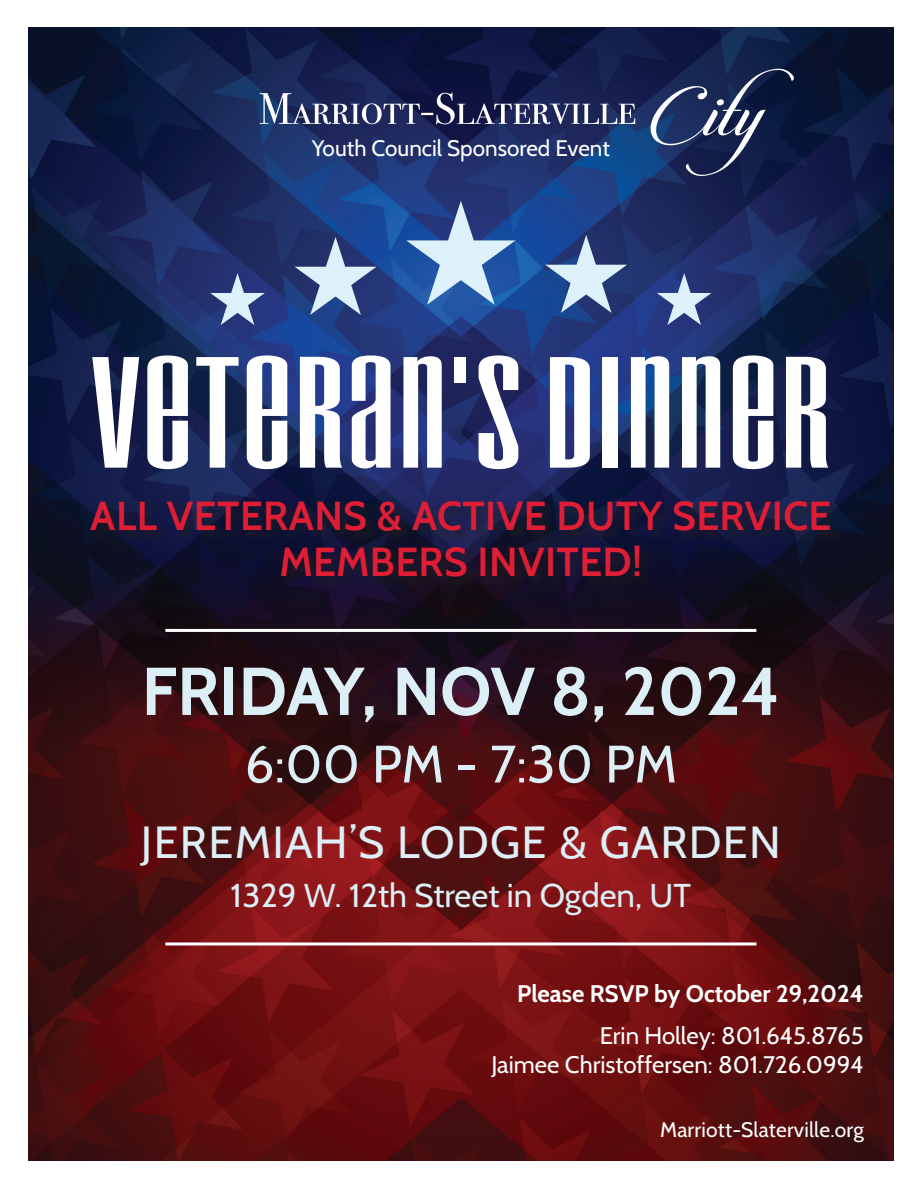
<style>
.page{position:relative;width:918px;height:1188px;background:#fff}
.page>*{position:absolute;margin:0;border:0;box-sizing:border-box;transform-origin:0 0}
.t1{font:135px "Droid";color:#fff;scale:1.55 1}
.t2{font:81.9px "Candlescript Pro";color:#fff}
.t3{font:700 67.5px "Cabin";color:#ddeff6}
.t4{font:52.5px "Cabin";letter-spacing:-.005em;color:#ddeff6}
.t5{font:45px "Cabin";letter-spacing:.03em;color:#ddeff6}
.t6{font:600 40.5px/46.5px "Cabin";letter-spacing:.01em;color:#df1e35;text-align:center}
.t7{font:33px "Cabin";color:#ddeff6}
.t8{font:24px/28.8px "Cabin";color:#fff;text-align:right}
.t9{font:700 24px "Cabin";color:#fff}
.t10{font:22.5px "Cabin";color:#fff}
.t11{font:21px "Cabin";letter-spacing:.01em;color:#fff}
</style>
<div class="page">
<img style="left:29px;top:27px;width:864px;height:1134px">
<svg style="left:259px;top:93px;width:376px;height:31px;background:#495178"></svg>
<div style="left:89px;top:499px;width:755px;height:92px;background:#231f20;opacity:.75"></div>
<svg style="left:210px;top:273px;width:55px;height:52px;background:#6071a2"></svg>
<svg style="left:657px;top:273px;width:55px;height:52px;background:#6072a4"></svg>
<svg style="left:295px;top:237px;width:82px;height:78px;background:#5d73a3"></svg>
<svg style="left:545px;top:235px;width:82px;height:78px;background:#5c75a6"></svg>
<svg style="left:406px;top:201px;width:110px;height:104px;background:#5d7fb6"></svg>
<hr style="left:165px;top:629px;width:591px;height:3px;background:#fff">
<hr style="left:165px;top:942px;width:591px;height:3px;background:#fff">
<p class="t10" style="left:312px;top:135px;width:300px">Youth Council Sponsored Event</p>
<h2 class="t2" style="left:645px;top:58px;width:170px">City</h2>
<h1 class="t1" style="left:90px;top:335px;width:480px">VETERAN’S DINNER</h1>
<h3 class="t6" style="left:90px;top:492px;width:743px">ALL VETERANS &amp; ACTIVE DUTY SERVICE<br>MEMBERS INVITED!</h3>
<h3 class="t3" style="left:142px;top:650px;width:640px">FRIDAY, NOV 8, 2024</h3>
<h3 class="t4" style="left:245px;top:732px;width:434px">6:00 PM - 7:30 PM</h3>
<h3 class="t5" style="left:141px;top:815px;width:642px">JEREMIAH’S LODGE &amp; GARDEN</h3>
<h3 class="t7" style="left:231px;top:875px;width:462px">1329 W. 12th Street in Ogden, UT</h3>
<p class="t9" style="left:517px;top:979px;width:348px">Please RSVP by October 29,2024</p>
<p class="t8" style="left:491px;top:1021px;width:374px">Erin Holley: 801.645.8765<br>Jaimee Christoffersen: 801.726.0994</p>
<p class="t11" style="left:660px;top:1116px;width:205px">Marriott-Slaterville.org</p>
</div>
